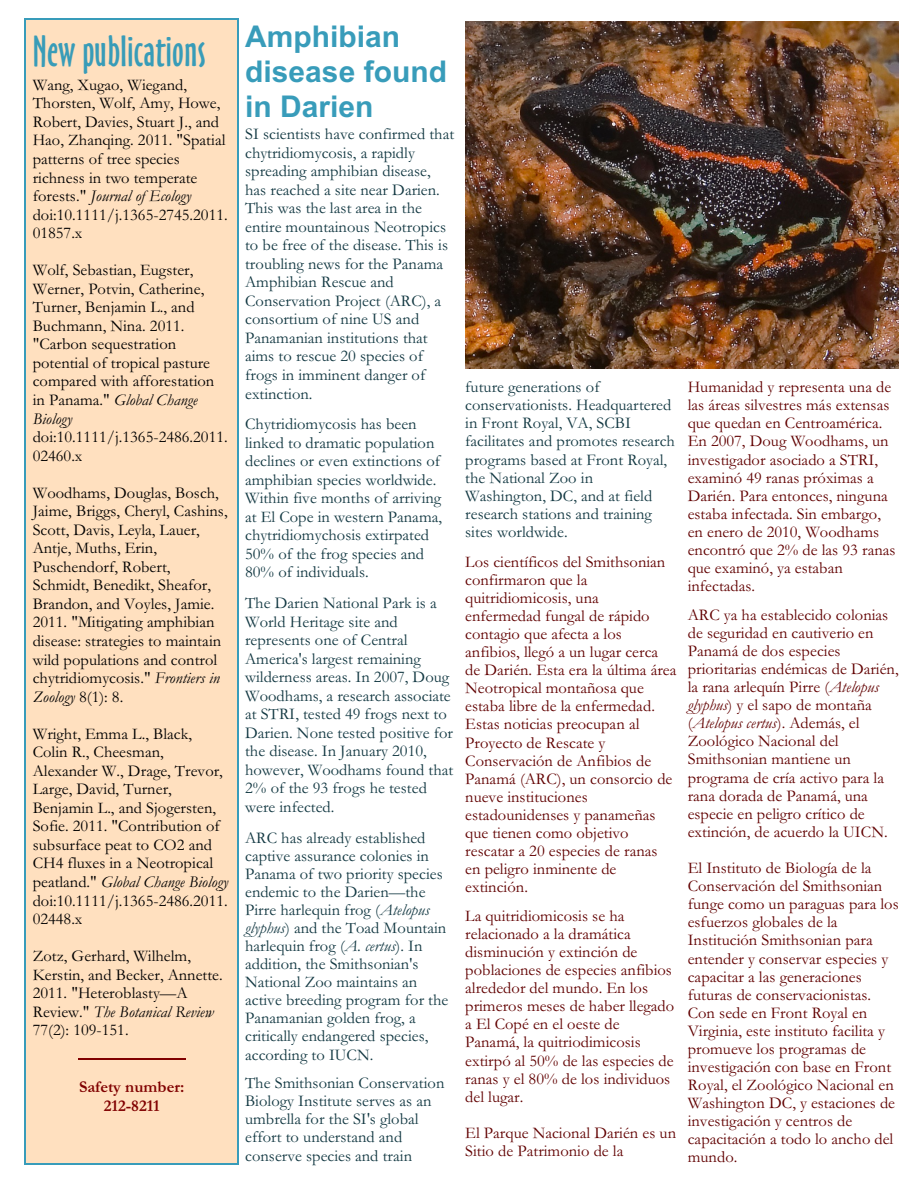
<style>
.page{position:relative;width:918px;height:1188px;background:#fff}
.page>*{position:absolute;margin:0;border:0;box-sizing:border-box;transform-origin:0 0}
.t1{font:40.5px "Oz Handicraft BT";letter-spacing:.01em;color:#389cb8}
.t2{font:700 30px/35.1px "Arial";color:#389cba}
.t3{font:16.5px/18.1px "Garamond";color:#610000}
.t4{font:16.5px/18.6px "Garamond";color:#123842}
.t5{font:16.5px/18.6px "Garamond";color:#000}
.t6{font:700 16.5px/18.6px "Garamond";color:#800000;text-align:center}
.s1{font-style:italic}
</style>
<div class="page">
<div style="left:25px;top:18px;width:213px;height:1147px;background:#ffe0bf"></div>
<hr style="left:78px;top:1058px;width:108px;height:1px;background:#800000">
<hr style="left:25px;top:18px;width:1px;height:1147px;background:#389cba">
<hr style="left:237px;top:18px;width:2px;height:1147px;background:#389cba">
<hr style="left:25px;top:18px;width:213px;height:1px;background:#389cba">
<hr style="left:25px;top:1164px;width:213px;height:1px;background:#389cba">
<img style="left:465px;top:21px;width:433px;height:348px">
<h1 class="t1" style="left:33px;top:35px;width:174px">New publications</h1>
<p class="t5" style="left:33px;top:77px;width:197px">Wang, Xugao, Wiegand,<br>Thorsten, Wolf, Amy, Howe,<br>Robert, Davies, Stuart J., and<br>Hao, Zhanqing. 2011. "Spatial patterns of tree species richness in two temperate forests." <span class="s1">Journal of Ecology </span>doi:10.1111/j.1365-2745.2011.<br>01857.x</p>
<p class="t5" style="left:33px;top:263px;width:183px">Wolf, Sebastian, Eugster,<br>Werner, Potvin, Catherine,<br>Turner, Benjamin L., and<br>Buchmann, Nina. 2011. "Carbon sequestration potential of tropical pasture compared with afforestation in Panama." <span class="s1">Global Change<br>Biology</span></p>
<p class="t5" style="left:33px;top:430px;width:197px">doi:10.1111/j.1365-2486.2011.<br>02460.x</p>
<p class="t5" style="left:33px;top:485px;width:196px">Woodhams, Douglas, Bosch,<br>Jaime, Briggs, Cheryl, Cashins,<br>Scott, Davis, Leyla, Lauer,<br>Antje, Muths, Erin,<br>Puschendorf, Robert,<br>Schmidt, Benedikt, Sheafor,<br>Brandon, and Voyles, Jamie.<br>2011. "Mitigating amphibian disease: strategies to maintain wild populations and control chytridiomycosis." <span class="s1">Frontiers in<br>Zoology</span> 8(1): 8.</p>
<p class="t5" style="left:33px;top:726px;width:197px">Wright, Emma L., Black,<br>Colin R., Cheesman,<br>Alexander W., Drage, Trevor,<br>Large, David, Turner,<br>Benjamin L., and Sjogersten,<br>Sofie. 2011. "Contribution of subsurface peat to CO2 and<br>CH4 fluxes in a Neotropical peatland." <span class="s1">Global Change Biology </span>doi:10.1111/j.1365-2486.2011.<br>02448.x</p>
<p class="t5" style="left:33px;top:949px;width:191px">Zotz, Gerhard, Wilhelm,<br>Kerstin, and Becker, Annette.<br>2011. "Heteroblasty—A<br>Review." <span class="s1">The Botanical Review<br></span>77(2): 109-151.</p>
<p class="t6" style="left:79px;top:1080px;width:107px">Safety number:<br>212-8211</p>
<h2 class="t2" style="left:245px;top:21px;width:203px">Amphibian disease found in Darien</h2>
<p class="t4" style="left:245px;top:126px;width:211px">SI scientists have confirmed that chytridiomycosis, a rapidly spreading amphibian disease, has reached a site near Darien.<br>This was the last area in the entire mountainous Neotropics to be free of the disease. This is troubling news for the Panama<br>Amphibian Rescue and<br>Conservation Project (ARC), a consortium of nine US and<br>Panamanian institutions that aims to rescue 20 species of frogs in imminent danger of extinction.</p>
<p class="t4" style="left:245px;top:417px;width:199px">Chytridiomycosis has been linked to dramatic population declines or even extinctions of amphibian species worldwide.<br>Within five months of arriving at El Cope in western Panama, chytridiomychosis extirpated<br>50% of the frog species and<br>80% of individuals.</p>
<p class="t4" style="left:245px;top:596px;width:210px">The Darien National Park is a<br>World Heritage site and represents one of Central<br>America's largest remaining wilderness areas. In 2007, Doug<br>Woodhams, a research associate at STRI, tested 49 frogs next to<br>Darien. None tested positive for the disease. In January 2010, however, Woodhams found that<br>2% of the 93 frogs he tested were infected.</p>
<p class="t4" style="left:245px;top:830px;width:205px;line-height:18.1px">ARC has already established captive assurance colonies in<br>Panama of two priority species endemic to the Darien—the<br>Pirre harlequin frog (<span class="s1">Atelopus glyphus</span>) and the Toad Mountain harlequin frog (<span class="s1">A. certus</span>). In addition, the Smithsonian's<br>National Zoo maintains an active breeding program for the<br>Panamanian golden frog, a critically endangered species, according to IUCN.</p>
<p class="t4" style="left:245px;top:1076px;width:201px;line-height:18.1px">The Smithsonian Conservation<br>Biology Institute serves as an umbrella for the SI's global effort to understand and conserve species and train</p>
<p class="t4" style="left:465px;top:380px;width:211px;line-height:18.1px">future generations of conservationists. Headquartered in Front Royal, VA, SCBI facilitates and promotes research programs based at Front Royal, the National Zoo in<br>Washington, DC, and at field research stations and training sites worldwide.</p>
<p class="t3" style="left:465px;top:554px;width:213px">Los científicos del Smithsonian confirmaron que la quitridiomicosis, una enfermedad fungal de rápido contagio que afecta a los anfibios, llegó a un lugar cerca de Darién. Esta era la última área<br>Neotropical montañosa que estaba libre de la enfermedad.<br>Estas noticias preocupan al<br>Proyecto de Rescate y<br>Conservación de Anfibios de<br>Panamá (ARC), un consorcio de nueve instituciones estadounidenses y panameñas que tienen como objetivo rescatar a 20 especies de ranas en peligro inminente de extinción.</p>
<p class="t3" style="left:465px;top:909px;width:210px">La quitridiomicosis se ha relacionado a la dramática disminución y extinción de poblaciones de especies anfibios alrededor del mundo. En los primeros meses de haber llegado a El Copé en el oeste de<br>Panamá, la quitriodimicosis extirpó al 50% de las especies de ranas y el 80% de los individuos del lugar.</p>
<p class="t3" style="left:465px;top:1126px;width:212px">El Parque Nacional Darién es un<br>Sitio de Patrimonio de la</p>
<p class="t3" style="left:688px;top:380px;width:209px">Humanidad y representa una de las áreas silvestres más extensas que quedan en Centroamérica.<br>En 2007, Doug Woodhams, un investigador asociado a STRI, examinó 49 ranas próximas a<br>Darién. Para entonces, ninguna estaba infectada. Sin embargo, en enero de 2010, Woodhams encontró que 2% de las 93 ranas que examinó, ya estaban infectadas.</p>
<p class="t3" style="left:688px;top:607px;width:212px">ARC ya ha establecido colonias de seguridad en cautiverio en<br>Panamá de dos especies prioritarias endémicas de Darién, la rana arlequín Pirre (<span class="s1">Atelopus glyphus</span>) y el sapo de montaña (<span class="s1">Atelopus certus</span>). Además, el<br>Zoológico Nacional del<br>Smithsonian mantiene un programa de cría activo para la rana dorada de Panamá, una especie en peligro crítico de extinción, de acuerdo la UICN.</p>
<p class="t3" style="left:688px;top:861px;width:213px">El Instituto de Biología de la<br>Conservación del Smithsonian funge como un paraguas para los esfuerzos globales de la<br>Institución Smithsonian para entender y conservar especies y capacitar a las generaciones futuras de conservacionistas.<br>Con sede en Front Royal en<br>Virginia, este instituto facilita y promueve los programas de investigación con base en Front<br>Royal, el Zoológico Nacional en<br>Washington DC, y estaciones de investigación y centros de capacitación a todo lo ancho del mundo.</p>
</div>
